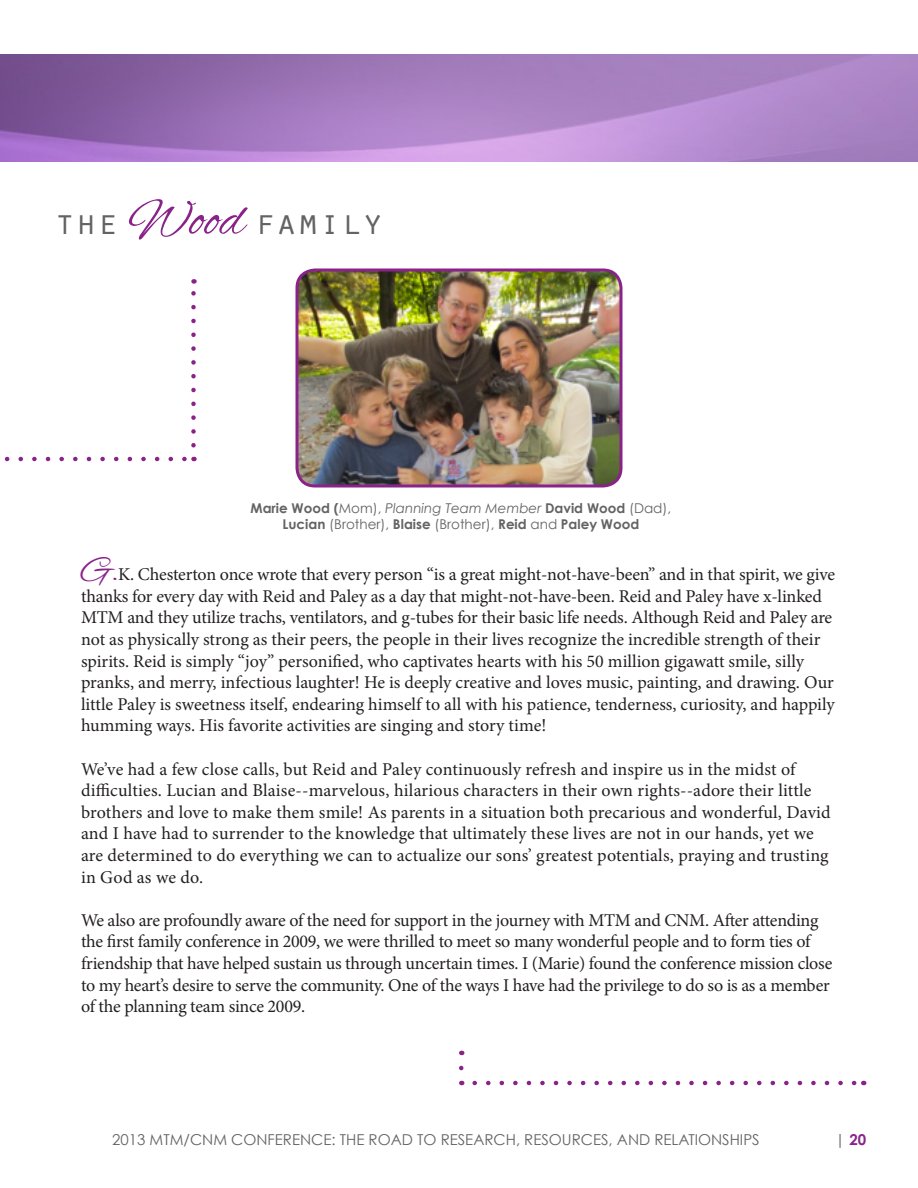
<style>
.page{position:relative;width:918px;height:1188px;background:#fff}
.page>*{position:absolute;margin:0;border:0;box-sizing:border-box;transform-origin:0 0}
.t1{font:36px "Orator Std";color:#636366}
.t2{font:18px/21.6px "Minion Pro";letter-spacing:-.005em;color:#231f20}
.t3{font:15px "Century Gothic";color:#636366}
.t4{font:700 15px "Century Gothic";color:#8a2389}
.t5{font:700 13.5px "Century Gothic";color:#636366}
.s1{font-family:"Alex Brush";font-size:54px;color:#8a2389}
.s2{font-weight:400}
.s3{font-weight:400;font-style:italic}
.s4{font-family:"Alex Brush";font-size:36px;color:#8a2389}
.s5{font-weight:400;color:#636366}
</style>
<div class="page">
<img style="left:0;top:54px;width:918px;height:108px">
<img style="left:297px;top:272px;width:324px;height:212px">
<div style="left:296px;top:268px;width:326px;height:220px;border:3px solid #8a2389;border-radius:18px"></div>
<svg style="left:4px;top:457px;width:183px;height:4px"></svg>
<svg style="left:191px;top:279px;width:5px;height:166px"></svg>
<svg style="left:459px;top:1068px;width:5px;height:3px"></svg>
<svg style="left:475px;top:1081px;width:382px;height:4px"></svg>
<p class="t1" style="left:54px;top:196px;width:331px">the <span class="s1">Wood</span> family</p>
<p class="t5" style="left:251px;top:499px;width:422px">Marie Wood (<span class="s2">Mom),</span> <span class="s3">Planning Team Member</span> David Wood <span class="s2">(Dad),</span></p>
<p class="t5" style="left:283px;top:515px;width:358px">Lucian <span class="s2">(Brother),</span> Blaise <span class="s2">(Brother),</span> Reid <span class="s2">and</span> Paley Wood</p>
<p class="t2" style="left:81px;top:564px;width:756px"><span class="s4">G.</span>K. Chesterton once wrote that every person “is a great might-not-have-been” and in that spirit, we give thanks for every day with Reid and Paley as a day that might-not-have-been. Reid and Paley have x-linked MTM and they utilize trachs, ventilators, and g-tubes for their basic life needs. Although Reid and Paley are not as physically strong as their peers, the people in their lives recognize the incredible strength of their spirits. Reid is simply “joy” personified, who captivates hearts with his 50 million gigawatt smile, silly pranks, and merry, infectious laughter! He is deeply creative and loves music, painting, and drawing. Our little Paley is sweetness itself, endearing himself to all with his patience, tenderness, curiosity, and happily humming ways. His favorite activities are singing and story time!</p>
<p class="t2" style="left:81px;top:758px;width:751px">We’ve had a few close calls, but Reid and Paley continuously refresh and inspire us in the midst of difficulties. Lucian and Blaise--marvelous, hilarious characters in their own rights--adore their little brothers and love to make them smile! As parents in a situation both precarious and wonderful, David and I have had to surrender to the knowledge that ultimately these lives are not in our hands, yet we are determined to do everything we can to actualize our sons’ greatest potentials, praying and trusting in God as we do.</p>
<p class="t2" style="left:81px;top:909px;width:753px">We also are profoundly aware of the need for support in the journey with MTM and CNM. After attending the first family conference in 2009, we were thrilled to meet so many wonderful people and to form ties of friendship that have helped sustain us through uncertain times. I (Marie) found the conference mission close to my heart’s desire to serve the community. One of the ways I have had the privilege to do so is as a member of the planning team since 2009.</p>
<p class="t3" style="left:112px;top:1131px;width:649px">2013 MTM/CNM CONFERENCE: THE ROAD TO RESEARCH, RESOURCES, AND RELATIONSHIPS</p>
<p class="t4" style="left:835px;top:1130px;width:33px"><span class="s5">|</span> 20</p>
</div>
